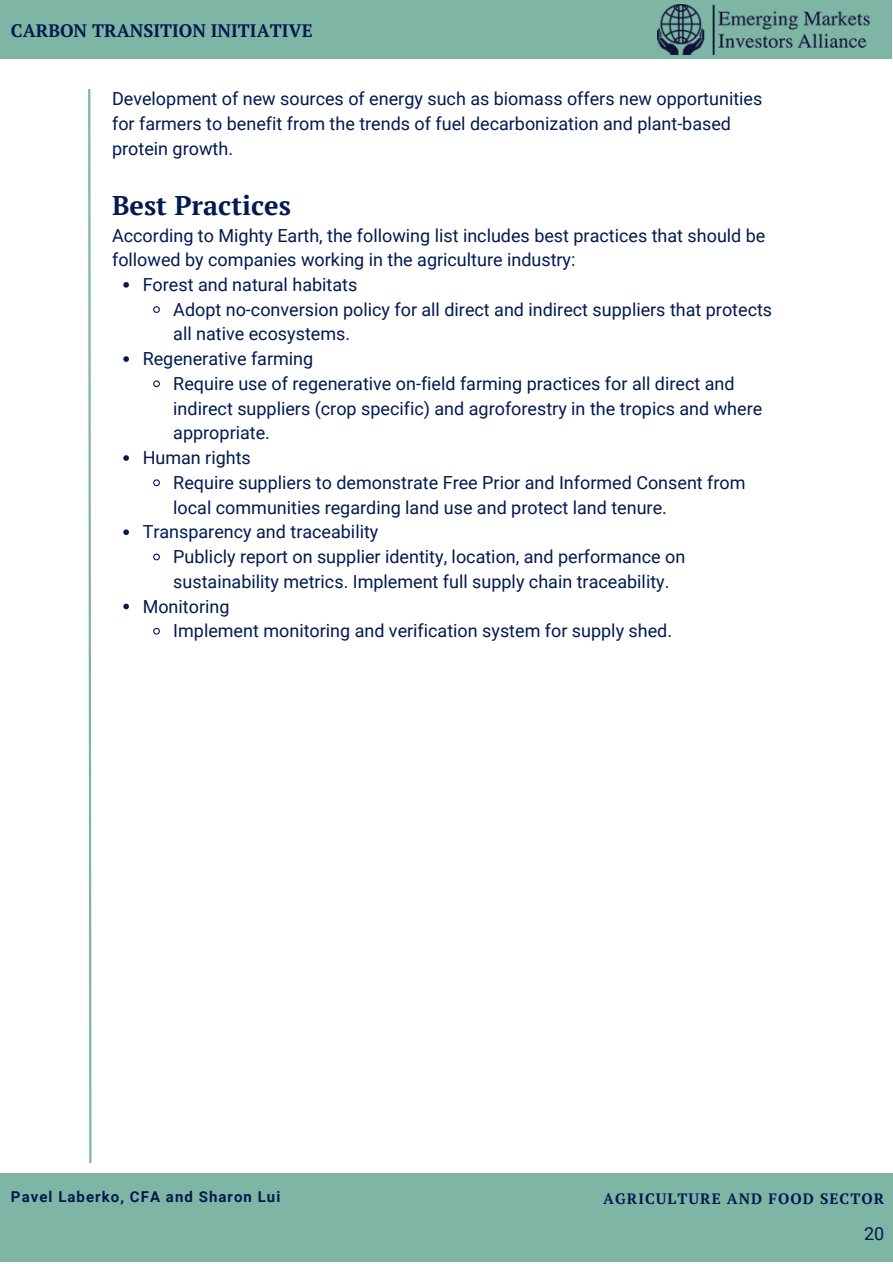
<style>
.page{position:relative;width:893px;height:1264px;background:#fff}
.page>*{position:absolute;margin:0;border:0;box-sizing:border-box;transform-origin:0 0}
.t1{font:700 27px "PT Serif";color:#021a4f}
.t2{font:18px/24.8px "Roboto";color:#021a4f}
.t3{font:700 18px "PT Serif";color:#021a4f}
.t4{font:700 15px "Roboto";letter-spacing:.07em;color:#021a4f}
.t5{font:700 15px "PT Serif";letter-spacing:.07em;color:#021a4f}
</style>
<div class="page">
<svg style="left:88px;top:89px;width:4px;height:1075px"></svg>
<div style="left:0;top:0;width:891px;height:59px;background:#7fb5a5"></div>
<img style="left:657px;top:4px;width:213px;height:51px">
<div style="left:0;top:1173px;width:892px;height:88px;background:#7fb5a5"></div>
<svg style="left:123px;top:282px;width:6px;height:5px"></svg>
<svg style="left:153px;top:306px;width:7px;height:7px"></svg>
<svg style="left:123px;top:356px;width:6px;height:6px"></svg>
<svg style="left:153px;top:380px;width:7px;height:8px"></svg>
<svg style="left:123px;top:455px;width:6px;height:6px"></svg>
<svg style="left:153px;top:479px;width:7px;height:8px"></svg>
<svg style="left:123px;top:529px;width:6px;height:6px"></svg>
<svg style="left:153px;top:553px;width:7px;height:8px"></svg>
<svg style="left:123px;top:603px;width:6px;height:6px"></svg>
<svg style="left:153px;top:627px;width:7px;height:8px"></svg>
<p class="t3" style="left:11px;top:18px;width:303px">CARBON TRANSITION INITIATIVE</p>
<p class="t2" style="left:112px;top:87px;width:651px">Development of new sources of energy such as biomass offers new opportunities for farmers to benefit from the trends of fuel decarbonization and plant-based protein growth.</p>
<h1 class="t1" style="left:112px;top:186px;width:180px">Best Practices</h1>
<p class="t2" style="left:112px;top:223px;width:654px">According to Mighty Earth, the following list includes best practices that should be followed by companies working in the agriculture industry:</p>
<p class="t2" style="left:143px;top:272px;width:216px">Forest and natural habitats</p>
<p class="t2" style="left:173px;top:297px;width:600px">Adopt no-conversion policy for all direct and indirect suppliers that protects</p>
<p class="t2" style="left:173px;top:322px;width:178px">all native ecosystems.</p>
<p class="t2" style="left:143px;top:347px;width:172px">Regenerative farming</p>
<p class="t2" style="left:173px;top:371px;width:562px">Require use of regenerative on-field farming practices for all direct and</p>
<p class="t2" style="left:173px;top:396px;width:590px">indirect suppliers (crop specific) and agroforestry in the tropics and where</p>
<p class="t2" style="left:173px;top:421px;width:98px">appropriate.</p>
<p class="t2" style="left:143px;top:445px;width:110px">Human rights</p>
<p class="t2" style="left:173px;top:470px;width:573px">Require suppliers to demonstrate Free Prior and Informed Consent from</p>
<p class="t2" style="left:173px;top:495px;width:495px">local communities regarding land use and protect land tenure.</p>
<p class="t2" style="left:143px;top:520px;width:237px">Transparency and traceability</p>
<p class="t2" style="left:173px;top:544px;width:513px">Publicly report on supplier identity, location, and performance on</p>
<p class="t2" style="left:173px;top:569px;width:497px">sustainability metrics. Implement full supply chain traceability.</p>
<p class="t2" style="left:143px;top:594px;width:88px">Monitoring</p>
<p class="t2" style="left:173px;top:619px;width:500px">Implement monitoring and verification system for supply shed.</p>
<p class="t4" style="left:11px;top:1188px;width:271px">Pavel Laberko, CFA and Sharon Lui</p>
<p class="t5" style="left:603px;top:1188px;width:282px">AGRICULTURE AND FOOD SECTOR</p>
<p class="t2" style="left:863px;top:1221px;width:22px">20</p>
</div>
